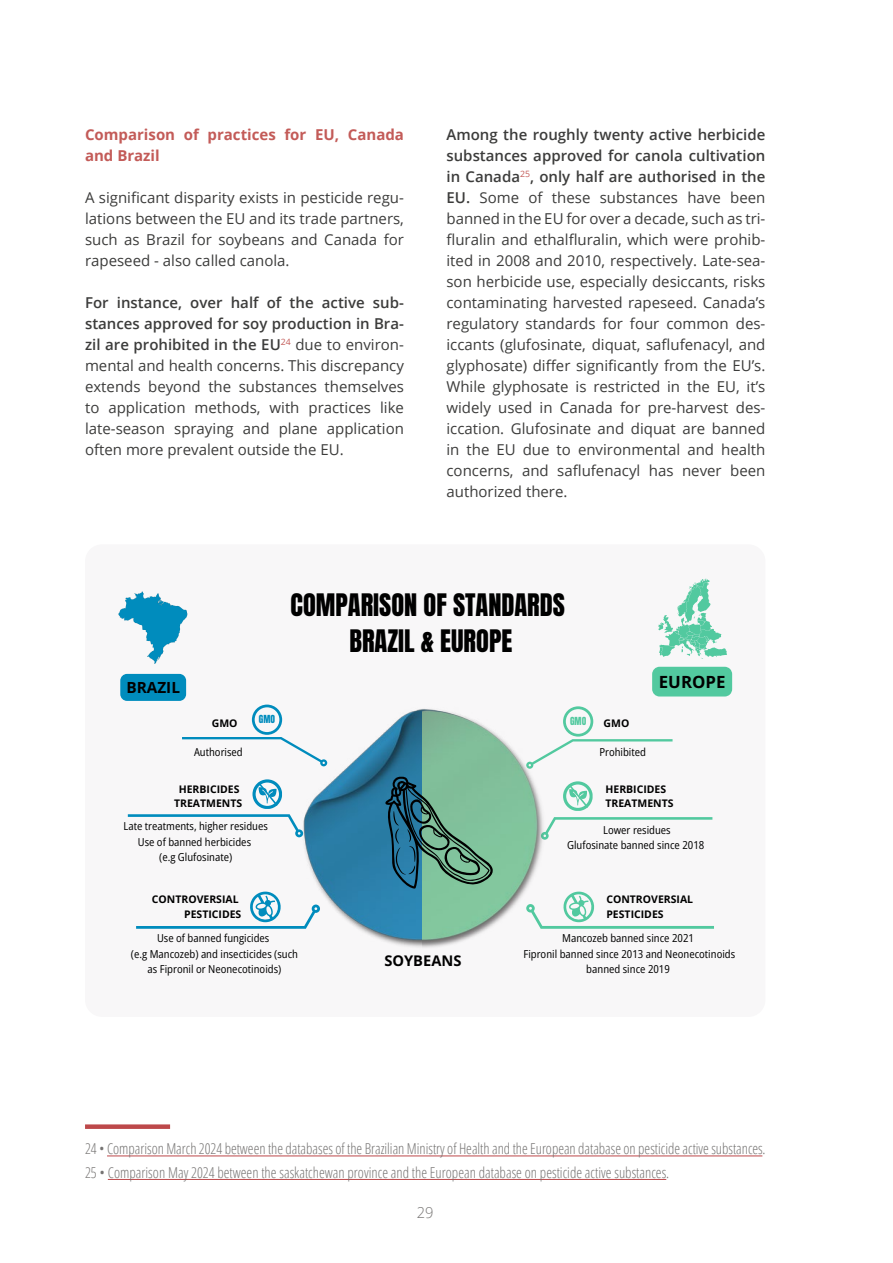
<style>
.page{position:relative;width:893px;height:1263px;background:#fff}
.page>*{position:absolute;margin:0;border:0;box-sizing:border-box;transform-origin:0 0}
.t1{font:26.4px/36.6px "Anton";color:#000;text-align:center}
.t2{font:700 16.8px "Open Sans";color:#000}
.t3{font:700 15.3px "Open Sans";color:#000}
.texte{font:15px/21px "Open Sans";color:#3c3c3b;text-align:justify}
.note_bas_de_page{font:300 condensed 15px "Open Sans";color:#757372}
.chapô{font:700 15px/21px "Open Sans";color:#c35b58}
.t4{font:300 15px "Open Sans";color:#757372}
.t5{font:700 14.7px "Open Sans";color:#000}
.t6{font:semi-condensed 10.95px/15.3px "Open Sans";color:#000;text-align:center}
.t7{font:700 10.5px/14.5px "Open Sans";color:#000}
.t8{font:9.45px "Anton";color:#008cbd}
.t9{font:9.45px "Anton";color:#52c99f}
.s1{font-weight:600}
</style>
<div class="page">
<div style="left:85px;top:1124px;width:85px;height:5px;background:#bd484a"></div>
<hr style="left:107px;top:1155px;width:655px;height:1px;background:#bd484a">
<hr style="left:108px;top:1179px;width:558px;height:1px;background:#bd484a">
<div style="left:85px;top:544px;width:680px;height:473px;background:#f8f7f8;border-radius:17px"></div>
<svg style="left:563px;top:781px;width:30px;height:30px"></svg>
<svg style="left:136px;top:891px;width:165px;height:38px"></svg>
<svg style="left:546px;top:891px;width:168px;height:38px"></svg>
<img style="left:301px;top:709px;width:121px;height:238px">
<svg style="left:128px;top:779px;width:175px;height:58px"></svg>
<svg style="left:546px;top:817px;width:166px;height:23px"></svg>
<img style="left:422px;top:709px;width:124px;height:239px">
<svg style="left:182px;top:704px;width:145px;height:62px"></svg>
<svg style="left:526px;top:706px;width:146px;height:63px"></svg>
<svg style="left:118px;top:592px;width:69px;height:72px"></svg>
<svg style="left:384px;top:776px;width:112px;height:112px;background:#548f83"></svg>
<div style="left:120px;top:674px;width:66px;height:27px;background:#008cbd;border-radius:7px"></div>
<svg style="left:658px;top:579px;width:69px;height:80px"></svg>
<div style="left:652px;top:667px;width:80px;height:29px;background:#52c99f"></div>
<p class="chapô" style="left:85px;top:124px;width:320px">Comparison of practices for EU, Canada and Brazil</p>
<p class="texte" style="left:85px;top:187px;width:320px">A significant disparity exists in pesticide regu&shy;lations between the EU and its trade partners, such as Brazil for soybeans and Canada for rapeseed - also called canola.</p>
<p class="texte" style="left:85px;top:292px;width:320px"><span class="s1">For instance, over half of the active sub&shy;stances approved for soy production in Bra&shy;zil are prohibited in the EU</span><sup>24</sup> due to environ&shy;mental and health concerns. This discrepancy extends beyond the substances themselves to application methods, with practices like late-season spraying and plane application often more prevalent outside the EU.</p>
<p class="texte" style="left:446px;top:124px;width:320px"><span class="s1">Among the roughly twenty active herbicide substances approved for canola cultivation in Canada</span><sup>25</sup><span class="s1">, only half are authorised in the EU.</span> Some of these substances have been banned in the EU for over a decade, such as tri&shy;fluralin and ethalfluralin, which were prohib&shy;ited in 2008 and 2010, respectively. Late-sea&shy;son herbicide use, especially desiccants, risks contaminating harvested rapeseed. Canada’s regulatory standards for four common des&shy;iccants (glufosinate, diquat, saflufenacyl, and glyphosate) differ significantly from the EU’s.<br>While glyphosate is restricted in the EU, it’s widely used in Canada for pre-harvest des&shy;iccation. Glufosinate and diquat are banned in the EU due to environmental and health concerns, and saflufenacyl has never been authorized there.</p>
<p class="t3" style="left:126px;top:677px;width:55px">BRAZIL</p>
<p class="t7" style="left:212px;top:716px;width:27px">GMO</p>
<p class="t6" style="left:194px;top:744px;width:50px">Authorised</p>
<p class="t1" style="left:291px;top:588px;width:276px">COMPARISON OF STANDARDS<br>BRAZIL &amp; EUROPE</p>
<p class="t8" style="left:259px;top:715px;width:18px">GMO</p>
<p class="t9" style="left:570px;top:716px;width:18px">GMO</p>
<p class="t7" style="left:604px;top:716px;width:27px">GMO</p>
<p class="t6" style="left:599px;top:744px;width:48px">Prohibited</p>
<p class="t2" style="left:659px;top:670px;width:68px">EUROPE</p>
<p class="t7" style="left:174px;top:781px;width:70px;text-align:center">HERBICIDES<br>TREATMENTS</p>
<p class="t7" style="left:605px;top:781px;width:70px">HERBICIDES<br>TREATMENTS</p>
<p class="t6" style="left:124px;top:818px;width:146px">Late treatments, higher residues<br>Use of banned herbicides<br>(e.g Glufosinate)</p>
<p class="t6" style="left:567px;top:822px;width:139px">Lower residues<br>Glufosinate banned since 2018</p>
<p class="t7" style="left:152px;top:892px;width:91px;text-align:right">CONTROVERSIAL<br>PESTICIDES</p>
<p class="t6" style="left:131px;top:930px;width:169px">Use of banned fungicides<br>(e.g Mancozeb) and insecticides (such as Fipronil or Neonecotinoids)</p>
<p class="t5" style="left:384px;top:951px;width:79px">SOYBEANS</p>
<p class="t7" style="left:606px;top:892px;width:88px">CONTROVERSIAL<br>PESTICIDES</p>
<p class="t6" style="left:523px;top:930px;width:213px">Mancozeb banned since 2021<br>Fipronil banned since 2013 and Neonecotinoids banned since 2019</p>
<p class="note_bas_de_page" style="left:85px;top:1139px;width:682px">24 • Comparison March 2024 between the databases of the Brazilian Ministry of Health and the European database on pesticide active substances.</p>
<p class="note_bas_de_page" style="left:85px;top:1162px;width:586px">25 • Comparison May 2024 between the saskatchewan province and the European database on pesticide active substances.</p>
<p class="t4" style="left:417px;top:1202px;width:18px">29</p>
</div>
